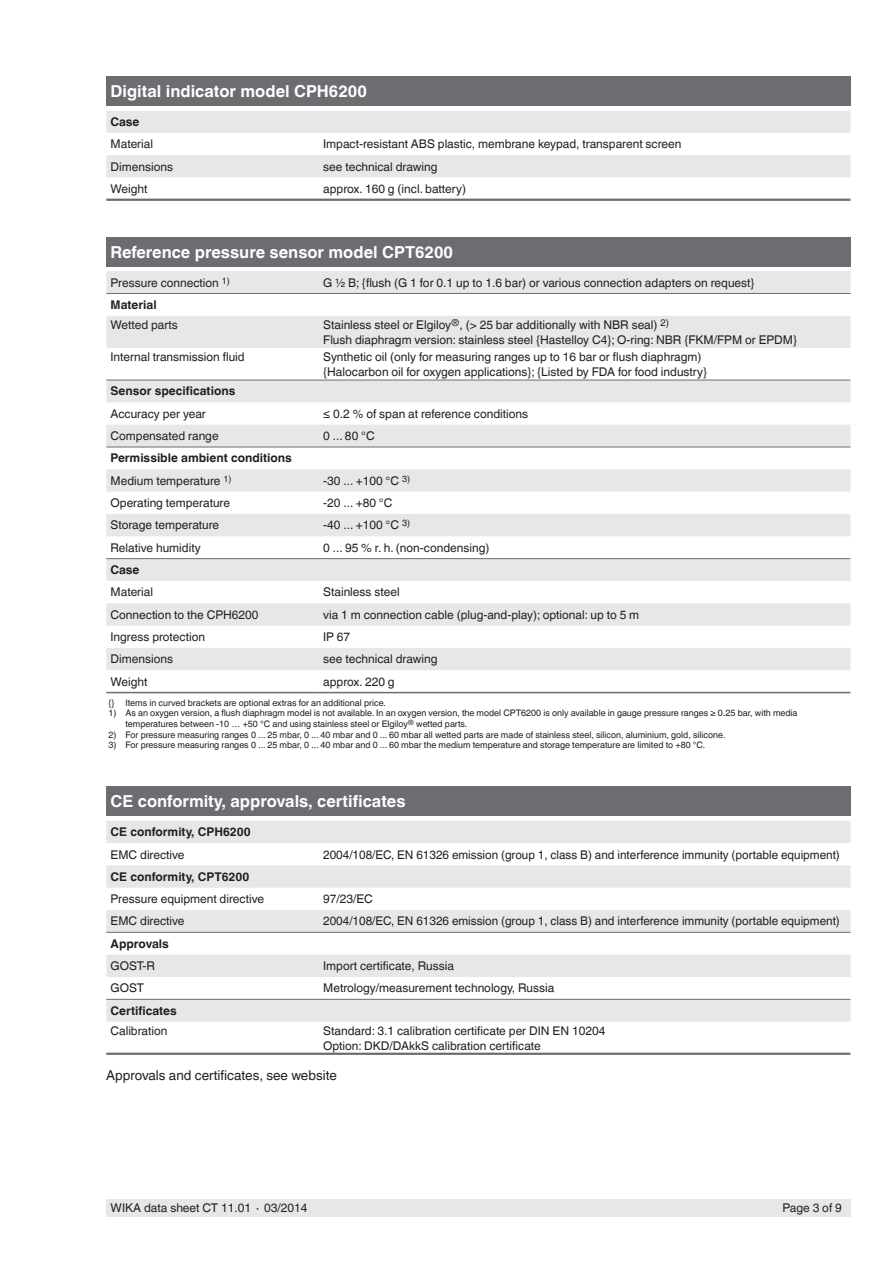
<style>
.page{position:relative;width:893px;height:1263px;background:#fff}
.page>*{position:absolute;margin:0;border:0;box-sizing:border-box;transform-origin:0 0}
.t1{font:700 16.5px "Helvetica World";color:#fff}
.t2{font:13.5px "Helvetica World";color:#231f20}
.t3{font:12px/15px "Helvetica World";color:#231f20}
.t4{font:700 12px/22.4px "Helvetica World";color:#231f20}
.t5{font:9px/10.5px "Helvetica World";color:#231f20}
.s1{font-weight:400}
</style>
<div class="page">
<div style="left:106px;top:1199px;width:744px;height:17px;background:#e6e7e9"></div>
<div style="left:106px;top:77px;width:744px;height:29px;background:#6c6d70"></div>
<svg style="left:106px;top:111px;width:744px;height:66px;fill:#e6e7e9"></svg>
<hr style="left:106px;top:199px;width:213px;height:2px;background:#6c6d70">
<hr style="left:319px;top:199px;width:531px;height:2px;background:#6c6d70">
<div style="left:106px;top:237px;width:744px;height:30px;background:#6c6d70"></div>
<svg style="left:106px;top:271px;width:744px;height:399px;fill:#e6e7e9"></svg>
<hr style="left:106px;top:293px;width:213px;height:1px;background:#6c6d70">
<hr style="left:319px;top:293px;width:531px;height:1px;background:#6c6d70">
<hr style="left:106px;top:380px;width:213px;height:1px;background:#6c6d70">
<hr style="left:319px;top:380px;width:531px;height:1px;background:#6c6d70">
<hr style="left:106px;top:447px;width:213px;height:1px;background:#6c6d70">
<hr style="left:319px;top:447px;width:531px;height:1px;background:#6c6d70">
<hr style="left:106px;top:558px;width:213px;height:1px;background:#6c6d70">
<hr style="left:319px;top:558px;width:531px;height:1px;background:#6c6d70">
<hr style="left:106px;top:692px;width:213px;height:1px;background:#6c6d70">
<hr style="left:319px;top:692px;width:531px;height:1px;background:#6c6d70">
<div style="left:106px;top:786px;width:744px;height:30px;background:#6c6d70"></div>
<svg style="left:106px;top:821px;width:744px;height:201px;fill:#e6e7e9"></svg>
<hr style="left:106px;top:932px;width:213px;height:1px;background:#6c6d70">
<hr style="left:319px;top:932px;width:531px;height:1px;background:#6c6d70">
<hr style="left:106px;top:999px;width:213px;height:1px;background:#6c6d70">
<hr style="left:319px;top:999px;width:531px;height:1px;background:#6c6d70">
<hr style="left:106px;top:1053px;width:213px;height:2px;background:#6c6d70">
<hr style="left:319px;top:1053px;width:531px;height:2px;background:#6c6d70">
<h1 class="t1" style="left:111px;top:82px;width:258px">Digital indicator model CPH6200</h1>
<p class="t4" style="left:111px;top:111px;width:30px">Case</p>
<p class="t3" style="left:111px;top:137px;width:44px">Material</p>
<p class="t3" style="left:323px;top:137px;width:360px">Impact-resistant ABS plastic, membrane keypad, transparent screen</p>
<p class="t3" style="left:111px;top:159px;width:64px">Dimensions</p>
<p class="t3" style="left:323px;top:159px;width:116px">see technical drawing</p>
<p class="t3" style="left:111px;top:181px;width:38px">Weight</p>
<p class="t3" style="left:323px;top:181px;width:144px">approx. 160 g (incl. battery)</p>
<h1 class="t1" style="left:111px;top:242px;width:344px">Reference pressure sensor model CPT6200</h1>
<p class="t3" style="left:111px;top:275px;width:121px">Pressure connection <sup>1)</sup></p>
<p class="t3" style="left:323px;top:275px;width:433px">G ½ B; {flush (G 1 for 0.1 up to 1.6 bar) or various connection adapters on request}</p>
<p class="t4" style="left:111px;top:294px;width:48px">Material</p>
<p class="t3" style="left:111px;top:317px;width:69px">Wetted parts</p>
<p class="t3" style="left:323px;top:317px;width:475px">Stainless steel or Elgiloy<sup>®</sup>, (&gt; 25 bar additionally with NBR seal) <sup>2)<br></sup>Flush diaphragm version: stainless steel {Hastelloy C4}; O-ring: NBR {FKM/FPM or EPDM}</p>
<p class="t3" style="left:111px;top:349px;width:136px">Internal transmission fluid</p>
<p class="t3" style="left:323px;top:349px;width:385px">Synthetic oil (only for measuring ranges up to 16 bar or flush diaphragm) {Halocarbon oil for oxygen applications}; {Listed by FDA for food industry}</p>
<p class="t4" style="left:111px;top:380px;width:126px">Sensor specifications</p>
<p class="t3" style="left:111px;top:406px;width:97px">Accuracy per year</p>
<p class="t3" style="left:323px;top:406px;width:207px">≤ 0.2 % of span at reference conditions</p>
<p class="t3" style="left:111px;top:428px;width:110px">Compensated range</p>
<p class="t3" style="left:323px;top:428px;width:53px">0 ... 80 °C</p>
<p class="t4" style="left:111px;top:447px;width:183px">Permissible ambient conditions<br><span class="s1">Medium temperature</span> <sup>1)</sup></p>
<p class="t3" style="left:323px;top:473px;width:88px">-30 ... +100 °C <sup>3)</sup></p>
<p class="t3" style="left:111px;top:495px;width:121px">Operating temperature</p>
<p class="t3" style="left:323px;top:495px;width:71px">-20 ... +80 °C</p>
<p class="t3" style="left:111px;top:518px;width:110px">Storage temperature</p>
<p class="t3" style="left:323px;top:518px;width:88px">-40 ... +100 °C <sup>3)</sup></p>
<p class="t3" style="left:111px;top:540px;width:92px">Relative humidity</p>
<p class="t3" style="left:323px;top:540px;width:168px">0 ... 95 % r. h. (non-condensing)</p>
<p class="t4" style="left:111px;top:559px;width:30px">Case</p>
<p class="t3" style="left:111px;top:585px;width:44px">Material</p>
<p class="t3" style="left:323px;top:585px;width:78px">Stainless steel</p>
<p class="t3" style="left:111px;top:607px;width:150px">Connection to the CPH6200</p>
<p class="t3" style="left:323px;top:607px;width:318px">via 1 m connection cable (plug-and-play); optional: up to 5 m</p>
<p class="t3" style="left:111px;top:629px;width:96px">Ingress protection</p>
<p class="t3" style="left:323px;top:629px;width:29px">IP 67</p>
<p class="t3" style="left:111px;top:652px;width:64px">Dimensions</p>
<p class="t3" style="left:323px;top:652px;width:116px">see technical drawing</p>
<p class="t3" style="left:111px;top:674px;width:38px">Weight</p>
<p class="t3" style="left:323px;top:674px;width:73px">approx. 220 g</p>
<p class="t5" style="left:108px;top:697px;width:279px">{} Items in curved brackets are optional extras for an additional price.</p>
<p class="t5" style="left:125px;top:708px;width:674px;text-indent:-17px">1) As an oxygen version, a flush diaphragm model is not available. In an oxygen version, the model CPT6200 is only available in gauge pressure ranges ≥ 0.25 bar, with media temperatures between -10 … +50 °C and using stainless steel or Elgiloy<sup>®</sup> wetted parts.</p>
<p class="t5" style="left:108px;top:729px;width:619px">2) For pressure measuring ranges 0 ... 25 mbar, 0 ... 40 mbar and 0 ... 60 mbar all wetted parts are made of stainless steel, silicon, aluminium, gold, silicone.</p>
<p class="t5" style="left:108px;top:740px;width:598px">3) For pressure measuring ranges 0 ... 25 mbar, 0 ... 40 mbar and 0 ... 60 mbar the medium temperature and storage temperature are limited to +80 °C.</p>
<h1 class="t1" style="left:111px;top:792px;width:296px">CE conformity, approvals, certificates</h1>
<p class="t4" style="left:111px;top:821px;width:142px">CE conformity, CPH6200</p>
<p class="t3" style="left:111px;top:847px;width:76px">EMC directive</p>
<p class="t3" style="left:323px;top:847px;width:518px">2004/108/EC, EN 61326 emission (group 1, class B) and interference immunity (portable equipment)</p>
<p class="t4" style="left:111px;top:865px;width:140px">CE conformity, CPT6200</p>
<p class="t3" style="left:111px;top:891px;width:155px">Pressure equipment directive</p>
<p class="t3" style="left:323px;top:891px;width:51px">97/23/EC</p>
<p class="t3" style="left:111px;top:914px;width:76px">EMC directive</p>
<p class="t3" style="left:323px;top:914px;width:518px">2004/108/EC, EN 61326 emission (group 1, class B) and interference immunity (portable equipment)</p>
<p class="t4" style="left:111px;top:932px;width:60px">Approvals</p>
<p class="t3" style="left:111px;top:958px;width:46px">GOST-R</p>
<p class="t3" style="left:323px;top:958px;width:132px">Import certificate, Russia</p>
<p class="t3" style="left:111px;top:981px;width:35px">GOST</p>
<p class="t3" style="left:323px;top:981px;width:233px">Metrology/measurement technology, Russia</p>
<p class="t4" style="left:111px;top:999px;width:68px">Certificates</p>
<p class="t3" style="left:111px;top:1023px;width:58px">Calibration</p>
<p class="t3" style="left:323px;top:1023px;width:284px">Standard: 3.1 calibration certificate per DIN EN 10204<br>Option: DKD/DAkkS calibration certificate</p>
<p class="t2" style="left:106px;top:1068px;width:232px">Approvals and certificates, see website</p>
<p class="t3" style="left:111px;top:1200px;width:198px">WIKA data sheet CT 11.01 ∙ 03/2014</p>
<p class="t3" style="left:782px;top:1200px;width:61px">Page 3 of 9</p>
</div>
